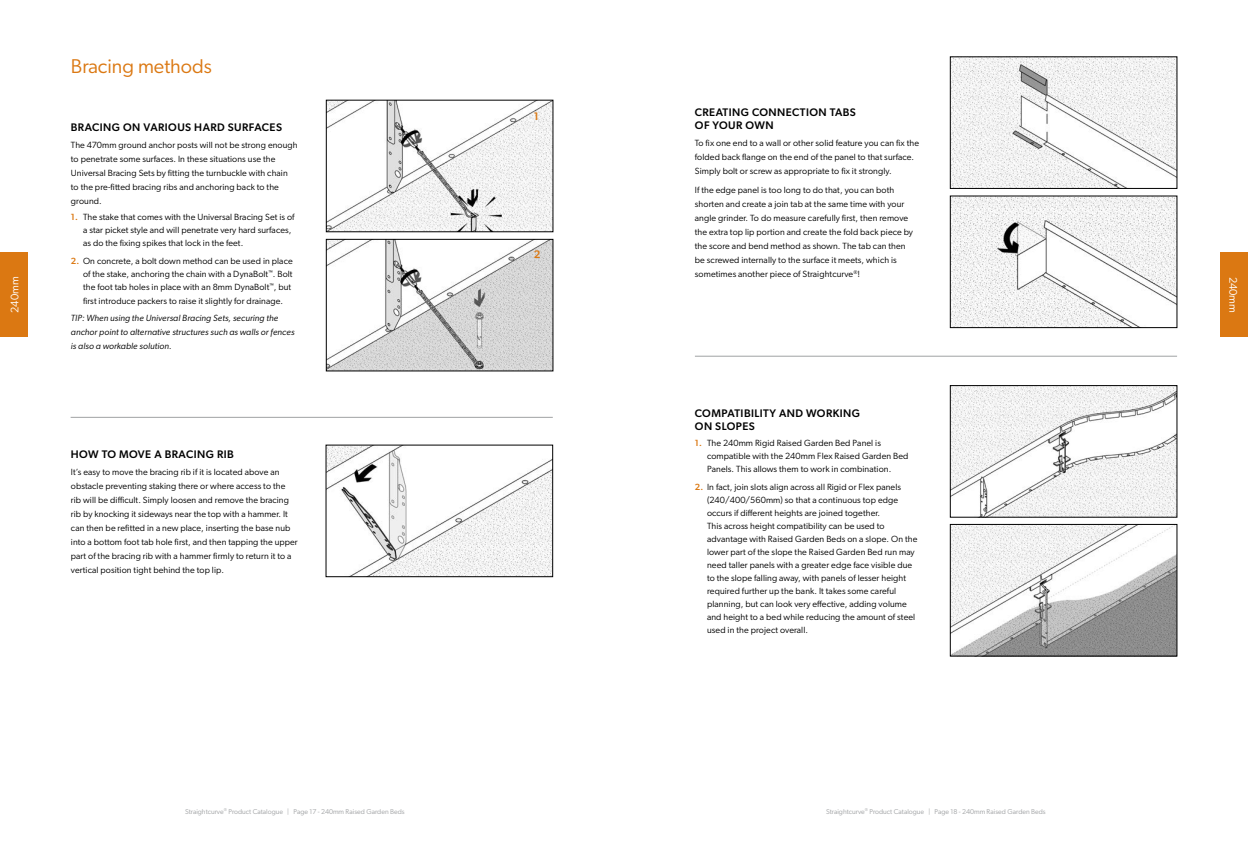
<style>
.page{position:relative;width:1248px;height:842px;background:#fff}
.page>*{position:absolute;margin:0;border:0;box-sizing:border-box;transform-origin:0 0}
.t1{font:20px "Gibson";color:#db7812}
.t2{font:500 11px/13px "Gibson";letter-spacing:.04em;color:#000}
.t3{font:11px "Gibson";color:#fff}
.t4{font:500 11px "Gibson";color:#db7812}
.t5{font:9px/14px "Gibson";letter-spacing:.01em;color:#000}
.t6{font:italic 9px/14px "Gibson";letter-spacing:.01em;color:#000}
.t7{font:7px "Gibson";color:#a0a2a4}
.s1{font-weight:500;color:#db7812}
</style>
<div class="page">
<img style="left:952px;top:387px;width:222px;height:128px">
<div style="left:950px;top:385px;width:226px;height:132px;border:1px solid #000"></div>
<img style="left:952px;top:526px;width:222px;height:128px">
<div style="left:950px;top:524px;width:226px;height:132px;border:1px solid #000"></div>
<hr style="left:71px;top:417px;width:481px;height:1px;background:#a0a2a4">
<hr style="left:694px;top:356px;width:482px;height:1px;background:#a0a2a4">
<img style="left:328px;top:447px;width:222px;height:128px">
<div style="left:326px;top:445px;width:226px;height:132px;border:1px solid #000"></div>
<img style="left:328px;top:102px;width:223px;height:128px">
<img style="left:328px;top:241px;width:223px;height:128px">
<div style="left:326px;top:239px;width:227px;height:132px;border:1px solid #000"></div>
<img style="left:952px;top:59px;width:222px;height:128px">
<div style="left:950px;top:57px;width:226px;height:132px;border:1px solid #000"></div>
<img style="left:952px;top:198px;width:222px;height:128px">
<div style="left:950px;top:196px;width:226px;height:132px;border:1px solid #000"></div>
<div style="left:0;top:253px;width:28px;height:84px;background:#db7812"></div>
<div style="left:1219px;top:253px;width:28px;height:84px;background:#db7812"></div>
<h1 class="t1" style="left:71px;top:54px;width:142px">Bracing methods</h1>
<p class="t2" style="left:694px;top:105px;width:162px">CREATING CONNECTION TABS<br>OF YOUR OWN</p>
<p class="t5" style="left:694px;top:135px;width:226px">To fix one end to a wall or other solid feature you can fix the folded back flange on the end of the panel to that surface.<br>Simply bolt or screw as appropriate to fix it strongly.</p>
<p class="t5" style="left:694px;top:183px;width:220px">If the edge panel is too long to do that, you can both shorten and create a join tab at the same time with your angle grinder. To do measure carefully first, then remove the extra top lip portion and create the fold back piece by the score and bend method as shown. The tab can then be screwed internally to the surface it meets, which is sometimes another piece of Straightcurve<sup>®</sup>!</p>
<p class="t4" style="left:534px;top:110px;width:6px">1</p>
<p class="t2" style="left:71px;top:120px;width:213px">BRACING ON VARIOUS HARD SURFACES</p>
<p class="t5" style="left:71px;top:137px;width:228px">The 470mm ground anchor posts will not be strong enough to penetrate some surfaces. In these situations use the Universal Bracing Sets by fitting the turnbuckle with chain to the pre-fitted bracing ribs and anchoring back to the ground.</p>
<p class="t5" style="left:83px;top:210px;width:213px;line-height:13px;text-indent:-12px"><span class="s1">1.</span> The stake that comes with the Universal Bracing Set is of a star picket style and will penetrate very hard surfaces, as do the fixing spikes that lock in the feet.</p>
<p class="t5" style="left:83px;top:254px;width:211px;line-height:13px;text-align:justify;text-indent:-12px"><span class="s1">2.</span> On concrete, a bolt down method can be used in place of the stake, anchoring the chain with a DynaBolt<sup>™</sup>. Bolt the foot tab holes in place with an 8mm DynaBolt<sup>™</sup>, but</p>
<p class="t5" style="left:83px;top:294px;width:201px">first introduce packers to raise it slightly for drainage.</p>
<p class="t6" style="left:71px;top:311px;width:225px">TIP: When using the Universal Bracing Sets, securing the anchor point to alternative structures such as walls or fences is also a workable solution.</p>
<p class="t4" style="left:534px;top:248px;width:8px">2</p>
<p class="t3" style="left:8px;top:313px;width:38px;rotate:-90deg">240mm</p>
<p class="t3" style="left:1239px;top:277px;width:38px;rotate:90deg">240mm</p>
<p class="t2" style="left:71px;top:447px;width:164px">HOW TO MOVE A BRACING RIB</p>
<p class="t5" style="left:71px;top:464px;width:228px">It’s easy to move the bracing rib if it is located above an obstacle preventing staking there or where access to the rib will be difficult. Simply loosen and remove the bracing rib by knocking it sideways near the top with a hammer. It can then be refitted in a new place, inserting the base nub into a bottom foot tab hole first, and then tapping the upper part of the bracing rib with a hammer firmly to return it to a vertical position tight behind the top lip.</p>
<p class="t2" style="left:694px;top:406px;width:167px">COMPATIBILITY AND WORKING<br>ON SLOPES</p>
<p class="t5" style="left:707px;top:436px;width:203px;line-height:13px;text-indent:-12px"><span class="s1">1.</span> The 240mm Rigid Raised Garden Bed Panel is compatible with the 240mm Flex Raised Garden Bed<br>Panels. This allows them to work in combination.</p>
<p class="t5" style="left:707px;top:481px;width:212px;line-height:13px;text-indent:-12px"><span class="s1">2.</span> In fact, join slots align across all Rigid or Flex panels (240/400/560mm) so that a continuous top edge occurs if different heights are joined together.<br>This across height compatibility can be used to advantage with Raised Garden Beds on a slope. On the lower part of the slope the Raised Garden Bed run may need taller panels with a greater edge face visible due to the slope falling away, with panels of lesser height required further up the bank. It takes some careful planning, but can look very effective, adding volume and height to a bed while reducing the amount of steel used in the project overall.</p>
<p class="t7" style="left:185px;top:807px;width:221px">Straightcurve<sup>®</sup> Product Catalogue | Page 17 - 240mm Raised Garden Beds</p>
<p class="t7" style="left:826px;top:807px;width:221px">Straightcurve<sup>®</sup> Product Catalogue | Page 18 - 240mm Raised Garden Beds</p>
</div>
